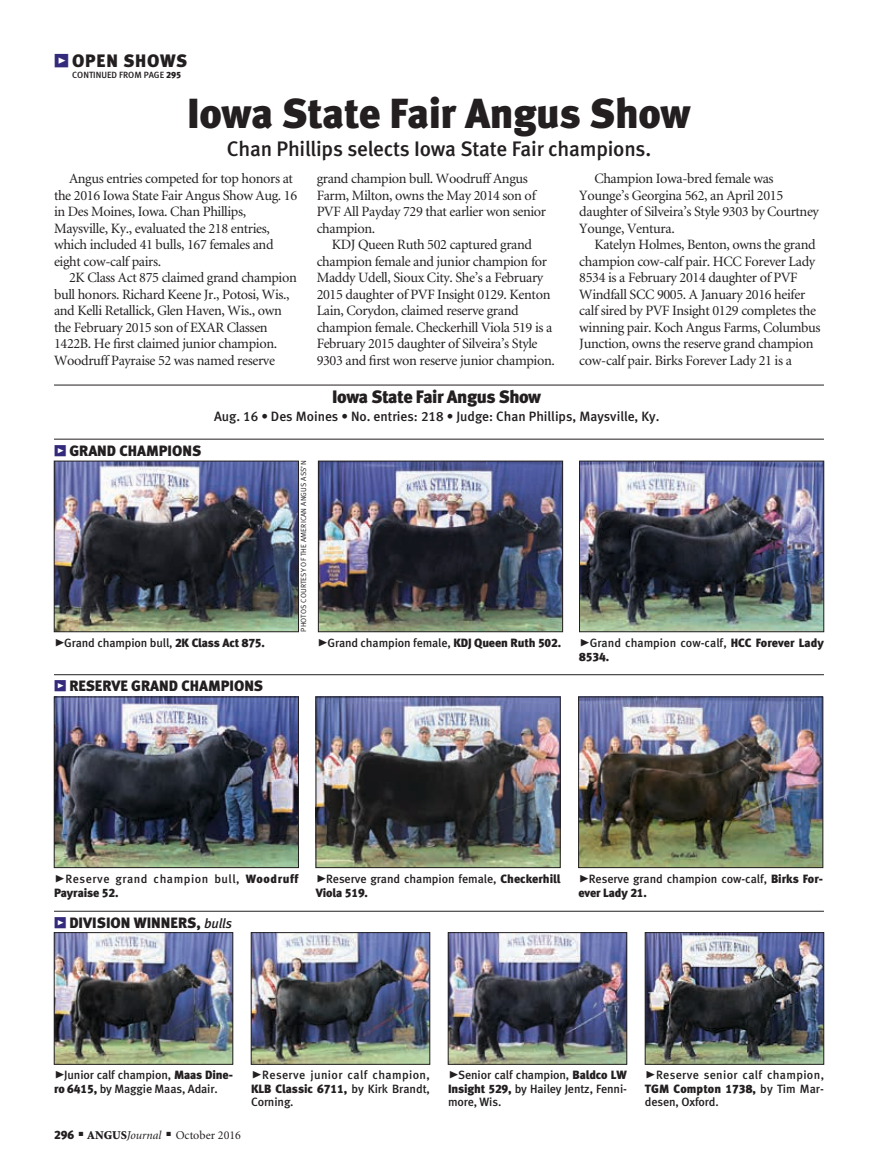
<style>
.page{position:relative;width:878px;height:1168px;background:#fff}
.page>*{position:absolute;margin:0;border:0;box-sizing:border-box;transform-origin:0 0}
.headline{font:42px "Meta Black LF";letter-spacing:-.01em;color:#231f20}
.deck{font:21px "Meta Medium LF";letter-spacing:-.01em;color:#231f20}
.Show_name{font:18px "Meta Black LF";letter-spacing:-.025em;color:#231f20}
.Show_name-2{font:18px "Meta Black LF";letter-spacing:.04em;color:#231f20}
.t1{font:15px "Meta Black LF";color:#231f20}
.body_text{font:14.25px/16.5px "Minion";letter-spacing:-.025em;color:#231f20}
.Judge_name{font:13.5px "Meta Medium LF";color:#231f20}
.cutlines{font:12px/13.5px "Meta Medium LF";letter-spacing:-.005em;color:#231f20}
.cutlines-2{font:12px/13.5px "Meta Medium LF";letter-spacing:.045em;color:#231f20}
.t2{font:12px "Minion";color:#231f20}
.t3{font:9px "Meta Medium LF";color:#231f20}
.photo_credit{font:7.5px "Meta Normal LF";letter-spacing:.015em;color:#231f20}
.s1{font-family:"Meta Black Expert";color:#342a7b}
.s2{font-family:"Meta Black LF"}
.s3{font-family:"Meta Black Caps Expert";font-size:21px}
.s4{font-family:"Meta Medium LF";font-style:italic;font-size:13.5px}
.s5{font-weight:900}
.s6{font-style:italic}
</style>
<div class="page">
<hr style="left:54px;top:911px;width:769px;height:1px;background:#231f20">
<img style="left:56px;top:934px;width:175px;height:128px">
<div style="left:54px;top:932px;width:179px;height:132px;border:1px solid #231f20"></div>
<img style="left:253px;top:934px;width:175px;height:128px">
<div style="left:251px;top:932px;width:179px;height:132px;border:1px solid #231f20"></div>
<img style="left:647px;top:934px;width:175px;height:128px">
<div style="left:645px;top:932px;width:179px;height:132px;border:1px solid #231f20"></div>
<img style="left:450px;top:934px;width:175px;height:128px">
<div style="left:448px;top:932px;width:179px;height:132px;border:1px solid #231f20"></div>
<img style="left:56px;top:463px;width:240px;height:167px">
<div style="left:54px;top:461px;width:244px;height:171px;border:1px solid #231f20"></div>
<img style="left:56px;top:699px;width:240px;height:167px">
<div style="left:54px;top:697px;width:244px;height:171px;border:1px solid #231f20"></div>
<img style="left:320px;top:463px;width:240px;height:167px">
<div style="left:318px;top:461px;width:244px;height:171px;border:1px solid #231f20"></div>
<img style="left:318px;top:699px;width:240px;height:167px">
<div style="left:316px;top:697px;width:244px;height:171px;border:1px solid #231f20"></div>
<img style="left:581px;top:463px;width:241px;height:167px">
<div style="left:579px;top:461px;width:245px;height:171px;border:1px solid #231f20"></div>
<img style="left:580px;top:699px;width:241px;height:167px">
<div style="left:578px;top:697px;width:245px;height:171px;border:1px solid #231f20"></div>
<hr style="left:54px;top:439px;width:770px;height:1px;background:#231f20">
<hr style="left:54px;top:674px;width:770px;height:1px;background:#231f20">
<hr style="left:54px;top:385px;width:770px;height:1px;background:#231f20">
<p class="Show_name-2" style="left:54px;top:50px;width:135px"><span class="s1">Z</span> OPEN SHOWS</p>
<p class="t3" style="left:72px;top:70px;width:111px">CONTINUED FROM PAGE <span class="s2">295</span></p>
<p class="headline" style="left:187px;top:88px;width:505px">Iowa State Fair Angus Show</p>
<p class="deck" style="left:227px;top:137px;width:426px">Chan Phillips selects Iowa State Fair champions.</p>
<p class="body_text" style="left:54px;top:171px;width:245px;text-indent:15px">Angus entries competed for top honors at the 2016 Iowa State Fair Angus Show Aug. 16 in Des Moines, Iowa. Chan Phillips, Maysville, Ky., evaluated the 218 entries, which included 41 bulls, 167 females and eight cow-calf pairs.</p>
<p class="body_text" style="left:54px;top:270px;width:244px;text-indent:15px">2K Class Act 875 claimed grand champion bull honors. Richard Keene Jr., Potosi, Wis., and Kelli Retallick, Glen Haven, Wis., own the February 2015 son of EXAR Classen 1422B. He first claimed junior champion.<br>Woodruff Payraise 52 was named reserve</p>
<p class="body_text" style="left:316px;top:171px;width:231px">grand champion bull. Woodruff Angus<br>Farm, Milton, owns the May 2014 son of<br>PVF All Payday 729 that earlier won senior champion.</p>
<p class="body_text" style="left:316px;top:237px;width:240px;text-indent:15px">KDJ Queen Ruth 502 captured grand champion female and junior champion for Maddy Udell, Sioux City. She’s a February 2015 daughter of PVF Insight 0129. Kenton Lain, Corydon, claimed reserve grand champion female. Checkerhill Viola 519 is a February 2015 daughter of Silveira’s Style 9303 and first won reserve junior champion.</p>
<p class="body_text" style="left:579px;top:171px;width:241px;text-indent:15px">Champion Iowa-bred female was<br>Younge’s Georgina 562, an April 2015 daughter of Silveira’s Style 9303 by Courtney<br>Younge, Ventura.</p>
<p class="body_text" style="left:579px;top:237px;width:243px;text-indent:15px">Katelyn Holmes, Benton, owns the grand champion cow-calf pair. HCC Forever Lady 8534 is a February 2014 daughter of PVF Windfall SCC 9005. A January 2016 heifer calf sired by PVF Insight 0129 completes the winning pair. Koch Angus Farms, Columbus Junction, owns the reserve grand champion cow-calf pair. Birks Forever Lady 21 is a</p>
<p class="t1" style="left:54px;top:441px;width:149px"><span class="s1">Z</span> GRAND CHAMPIONS</p>
<p class="Show_name" style="left:332px;top:386px;width:210px">Iowa State Fair Angus Show</p>
<p class="Judge_name" style="left:214px;top:409px;width:447px">Aug. 16 • Des Moines • No. entries: 218 • Judge: Chan Phillips, Maysville, Ky.</p>
<p class="photo_credit" style="left:299px;top:631px;width:172px;rotate:-90deg">PHOTOS COURTESY OF THE AMERICAN ANGUS ASS’N</p>
<p class="cutlines" style="left:54px;top:636px;width:212px"><span class="s3">@</span>Grand champion bull, <span class="s2">2K Class Act 875.</span></p>
<p class="t1" style="left:54px;top:677px;width:211px"><span class="s1">Z</span> RESERVE GRAND CHAMPIONS</p>
<p class="cutlines" style="left:317px;top:636px;width:245px"><span class="s3">@</span>Grand champion female, <span class="s2">KDJ Queen Ruth 502.</span></p>
<p class="cutlines" style="left:579px;top:636px;width:246px"><span class="s3">@</span>Grand champion cow-calf, <span class="s2">HCC Forever Lady<br>8534.</span></p>
<p class="cutlines-2" style="left:54px;top:872px;width:246px"><span class="s3">@</span>Reserve grand champion bull, <span class="s2">Woodruff<br>Payraise 52.</span></p>
<p class="t1" style="left:54px;top:913px;width:180px"><span class="s1">Z</span> DIVISION WINNERS, <span class="s4">bulls</span></p>
<p class="cutlines" style="left:316px;top:872px;width:246px"><span class="s3">@</span>Reserve grand champion female, <span class="s2">Checkerhill<br>Viola 519.</span></p>
<p class="cutlines" style="left:578px;top:872px;width:246px"><span class="s3">@</span>Reserve grand champion cow-calf, <span class="s2">Birks For&shy;ever Lady 21.</span></p>
<p class="cutlines" style="left:54px;top:1068px;width:180px"><span class="s3">@</span>Junior calf champion, <span class="s2">Maas Dine&shy;ro 6415,</span> by Maggie Maas, Adair.</p>
<p class="cutlines" style="left:251px;top:1068px;width:180px;text-align:justify"><span class="s3">@</span>Reserve junior calf champion, <span class="s2">KLB Classic 6711,</span> by Kirk Brandt, Corning.</p>
<p class="cutlines" style="left:645px;top:1068px;width:180px;text-align:justify"><span class="s3">@</span>Reserve senior calf champion, <span class="s2">TGM Compton 1738,</span> by Tim Mar&shy;desen, Oxford.</p>
<p class="cutlines" style="left:448px;top:1068px;width:180px;text-align:justify"><span class="s3">@</span>Senior calf champion, <span class="s2">Baldco LW Insight 529,</span> by Hailey Jentz, Fenni&shy;more, Wis.</p>
<p class="t2" style="left:54px;top:1129px;width:188px"><span class="s2">296</span> ■ <span class="s5">ANGUS</span><span class="s6">Journal</span> ■ October 2016</p>
</div>
